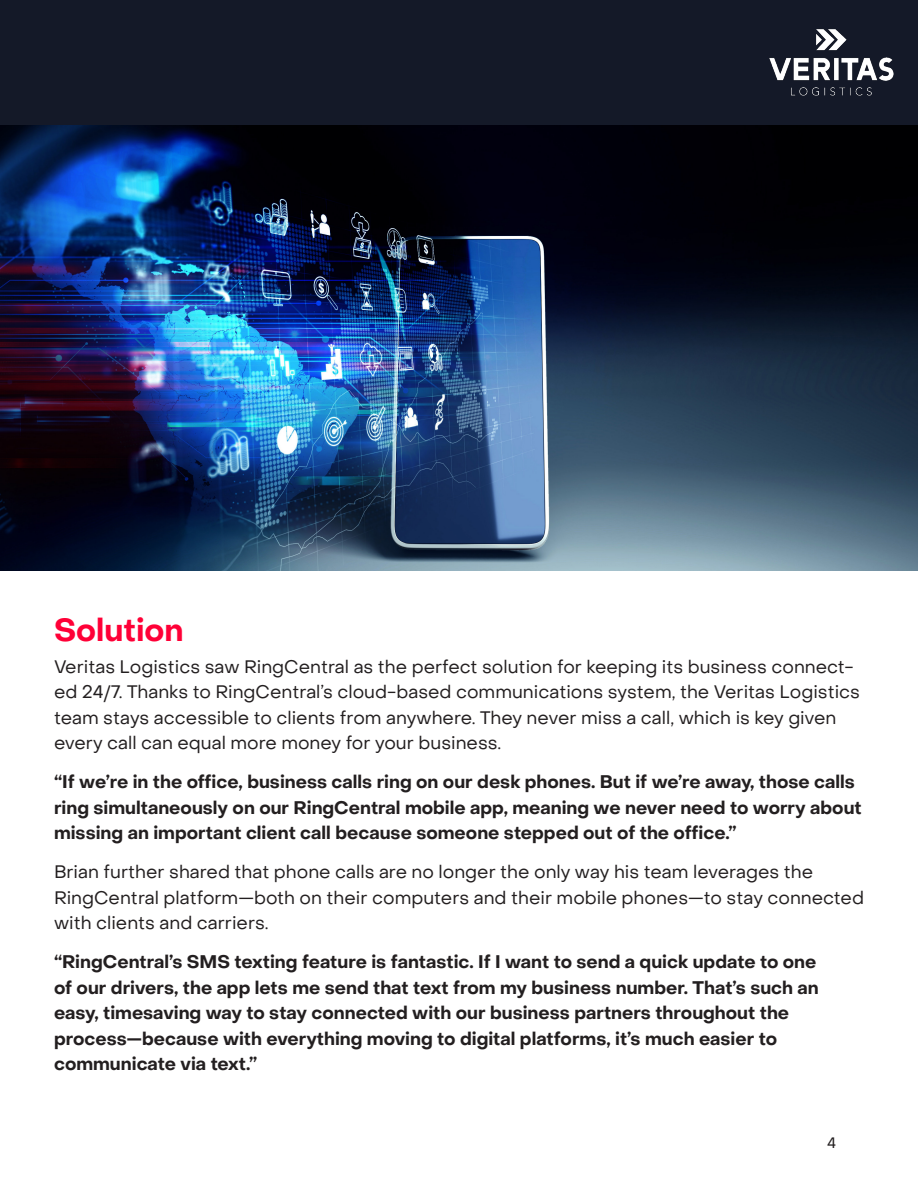
<style>
.page{position:relative;width:918px;height:1188px;background:#fff}
.page>*{position:absolute;margin:0;border:0;box-sizing:border-box;transform-origin:0 0}
.t1{font:700 31.5px "PP Object Sans";color:#ff0037}
.t2{font:700 18px/25.5px "PP Object Sans";color:#231f20}
.t3{font:18px/25.5px "PP Object Sans";color:#231f20}
.t4{font:15px "PP Object Sans";color:#231f20}
</style>
<div class="page">
<img style="left:0;top:124px;width:918px;height:446px">
<div style="left:0;top:0;width:918px;height:124px;background:#141928"></div>
<img style="left:769px;top:29px;width:125px;height:67px">
<h1 class="t1" style="left:54px;top:610px;width:131px">Solution</h1>
<p class="t3" style="left:54px;top:654px;width:808px">Veritas Logistics saw RingCentral as the perfect solution for keeping its business connect&shy;ed 24/7. Thanks to RingCentral’s cloud-based communications system, the Veritas Logistics team stays accessible to clients from anywhere. They never miss a call, which is key given every call can equal more money for your business.</p>
<p class="t2" style="left:54px;top:770px;width:809px">“If we’re in the office, business calls ring on our desk phones. But if we’re away, those calls ring simultaneously on our RingCentral mobile app, meaning we never need to worry about missing an important client call because someone stepped out of the office.”</p>
<p class="t3" style="left:54px;top:859px;width:812px">Brian further shared that phone calls are no longer the only way his team leverages the<br>RingCentral platform—both on their computers and their mobile phones—to stay connected with clients and carriers.</p>
<p class="t2" style="left:54px;top:950px;width:766px">“RingCentral’s SMS texting feature is fantastic. If I want to send a quick update to one of our drivers, the app lets me send that text from my business number. That’s such an easy, timesaving way to stay connected with our business partners throughout the process—because with everything moving to digital platforms, it’s much easier to communicate via text.”</p>
<p class="t4" style="left:827px;top:1134px;width:11px">4</p>
</div>
